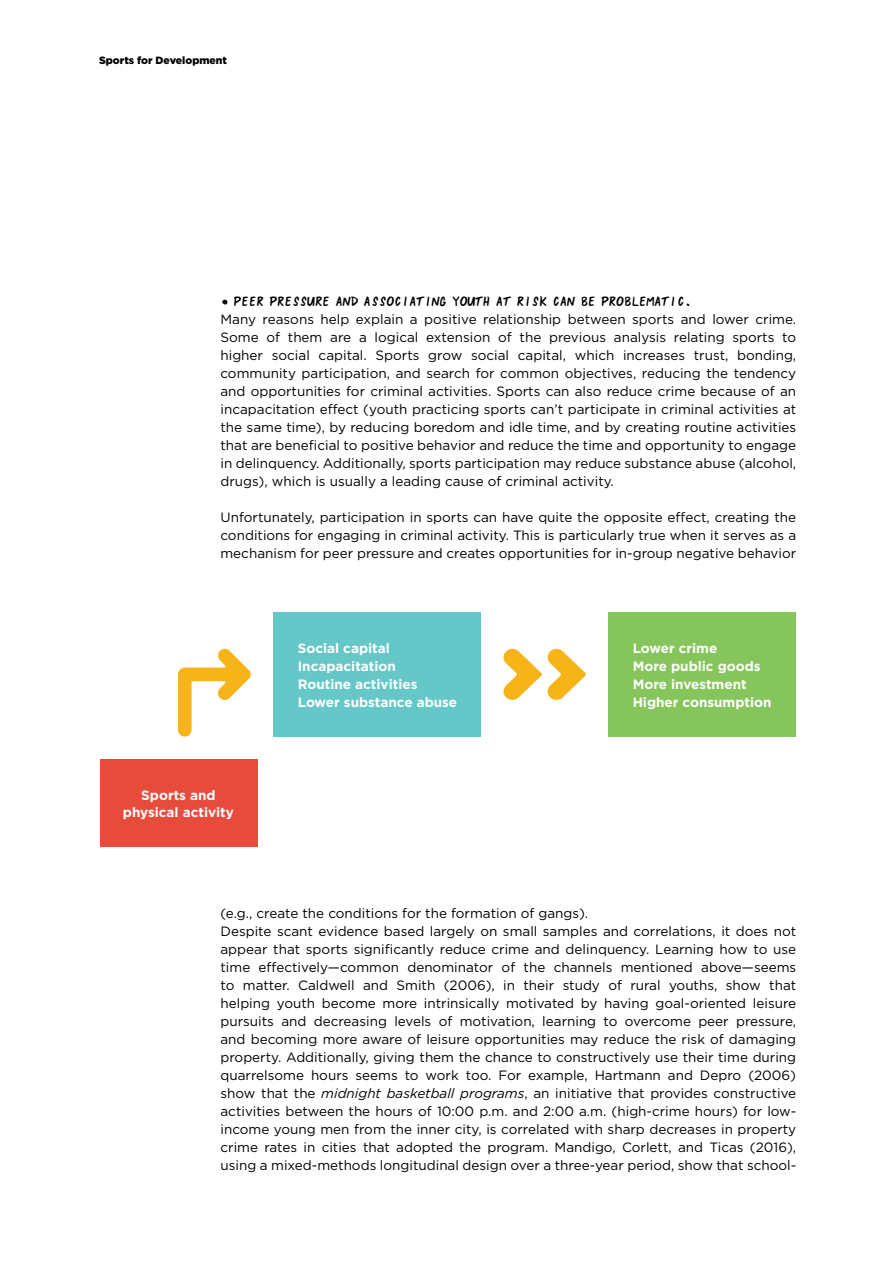
<style>
.page{position:relative;width:893px;height:1263px;background:#fff}
.page>*{position:absolute;margin:0;border:0;box-sizing:border-box;transform-origin:0 0}
.t1{font:13.5px/18px "Gotham";color:#000;text-align:justify}
.t2{font:700 13.5px/18px "Gotham";color:#fff}
.t3{font:13.5px "Lazy Hand";letter-spacing:-.04em;color:#000}
.t4{font:900 10.5px "Gotham";color:#000}
.s1{font-style:italic}
</style>
<div class="page">
<div style="left:100px;top:759px;width:158px;height:87px;background:#e74b3c"></div>
<div style="left:274px;top:612px;width:207px;height:124px;background:#65c7c8"></div>
<div style="left:609px;top:612px;width:187px;height:125px;background:#85c55b"></div>
<svg style="left:178px;top:648px;width:73px;height:89px"></svg>
<svg style="left:503px;top:649px;width:83px;height:51px"></svg>
<p class="t4" style="left:99px;top:54px;width:130px">Sports for Development</p>
<p class="t3" style="left:220px;top:295px;width:473px">• PEER PRESSURE AND ASSOCIATING YOUTH AT RISK CAN BE PROBLEMATIC.</p>
<p class="t1" style="left:220px;top:310px;width:577px">Many reasons help explain a positive relationship between sports and lower crime.<br>Some of them are a logical extension of the previous analysis relating sports to higher social capital. Sports grow social capital, which increases trust, bonding, community participation, and search for common objectives, reducing the tendency and opportunities for criminal activities. Sports can also reduce crime because of an incapacitation effect (youth practicing sports can’t participate in criminal activities at the same time), by reducing boredom and idle time, and by creating routine activities that are beneficial to positive behavior and reduce the time and opportunity to engage in delinquency. Additionally, sports participation may reduce substance abuse (alcohol, drugs), which is usually a leading cause of criminal activity.</p>
<p class="t1" style="left:220px;top:508px;width:577px">Unfortunately, participation in sports can have quite the opposite effect, creating the conditions for engaging in criminal activity. This is particularly true when it serves as a mechanism for peer pressure and creates opportunities for in-group negative behavior</p>
<p class="t2" style="left:123px;top:787px;width:113px;line-height:16.2px;text-align:center">Sports and physical activity</p>
<p class="t2" style="left:298px;top:639px;width:161px">Social capital<br>Incapacitation<br>Routine activities<br>Lower substance abuse</p>
<p class="t2" style="left:633px;top:639px;width:140px">Lower crime<br>More public goods<br>More investment<br>Higher consumption</p>
<p class="t1" style="left:220px;top:904px;width:577px;text-align:left">(e.g., create the conditions for the formation of gangs).<br>Despite scant evidence based largely on small samples and correlations, it does not appear that sports significantly reduce crime and delinquency. Learning how to use time effectively—common denominator of the channels mentioned above—seems to matter. Caldwell and Smith (2006), in their study of rural youths, show that helping youth become more intrinsically motivated by having goal-oriented leisure pursuits and decreasing levels of motivation, learning to overcome peer pressure, and becoming more aware of leisure opportunities may reduce the risk of damaging property. Additionally, giving them the chance to constructively use their time during quarrelsome hours seems to work too. For example, Hartmann and Depro (2006) show that the <span class="s1">midnight basketball programs</span>, an initiative that provides constructive activities between the hours of 10:00 p.m. and 2:00 a.m. (high-crime hours) for low&shy;income young men from the inner city, is correlated with sharp decreases in property crime rates in cities that adopted the program. Mandigo, Corlett, and Ticas (2016), using a mixed-methods longitudinal design over a three-year period, show that school-</p>
</div>
